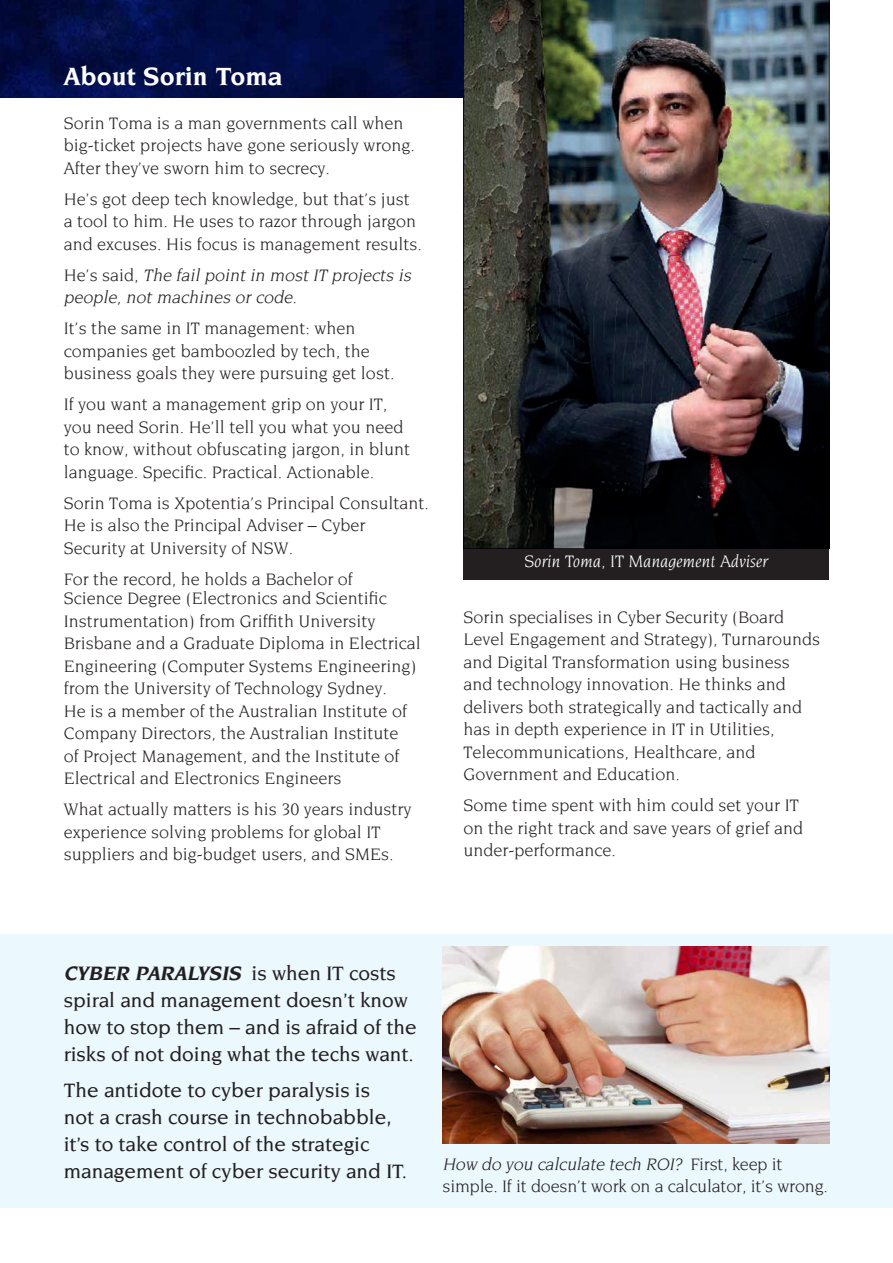
<style>
.page{position:relative;width:893px;height:1263px;background:#fff}
.page>*{position:absolute;margin:0;border:0;box-sizing:border-box;transform-origin:0 0}
.Heading_in_text{font:700 27px "Novarese";color:#fff}
.Intro_para{font:500 21px/27px "Novarese";color:#231f20}
.Body_text{font:18px/22.5px "Novarese";color:#231f20}
.Body_text-2{font:italic 18px/22.5px "Novarese";color:#231f20}
.Body_text-3{font:italic 18px "Novarese";color:#fff}
.s1{font-style:normal}
.s2{font-weight:700;font-style:italic}
.s3{font-style:italic}
</style>
<div class="page">
<div style="left:0;top:934px;width:893px;height:274px;background:#ebf8fd"></div>
<img style="left:442px;top:946px;width:387px;height:198px">
<div style="left:463px;top:549px;width:366px;height:31px;background:#231f20"></div>
<img style="left:0;top:0;width:463px;height:98px">
<img style="left:463px;top:0;width:366px;height:548px">
<p class="Heading_in_text" style="left:64px;top:61px;width:221px">About Sorin Toma</p>
<p class="Body_text" style="left:64px;top:111px;width:353px">Sorin Toma is a man governments call when big-ticket projects have gone seriously wrong.<br>After they’ve sworn him to secrecy.</p>
<p class="Body_text" style="left:64px;top:187px;width:360px">He’s got deep tech knowledge, but that’s just a tool to him. He uses to razor through jargon and excuses. His focus is management results.</p>
<p class="Body_text-2" style="left:64px;top:263px;width:352px"><span class="s1">H e ’ s s a i d ,</span> The fail point in most IT projects is people, not machines or code.</p>
<p class="Body_text" style="left:64px;top:317px;width:332px">It’s the same in IT management: when companies get bamboozled by tech, the business goals they were pursuing get lost.</p>
<p class="Body_text" style="left:64px;top:393px;width:348px">If you want a management grip on your IT, you need Sorin. He’ll tell you what you need to know, without obfuscating jargon, in blunt language. Specific. Practical. Actionable.</p>
<p class="Body_text" style="left:64px;top:491px;width:367px">Sorin Toma is Xpotentia’s Principal Consultant.<br>He is also the Principal Adviser – Cyber<br>Security at University of NSW.</p>
<p class="Body_text" style="left:64px;top:567px;width:291px">For the record, he holds a Bachelor of</p>
<p class="Body_text" style="left:64px;top:587px;width:359px">Science Degree (Electronics and Scientific Instrumentation) from Griffith University Brisbane and a Graduate Diploma in Electrical Engineering (Computer Systems Engineering) from the University of Technology Sydney.<br>He is a member of the Australian Institute of Company Directors, the Australian Institute<br>of Project Management, and the Institute of Electrical and Electronics Engineers</p>
<p class="Body_text" style="left:64px;top:798px;width:349px">What actually matters is his 30 years industry experience solving problems for global IT suppliers and big-budget users, and SMEs.</p>
<p class="Body_text-3" style="left:525px;top:552px;width:245px">Sorin Toma, IT Management Adviser</p>
<p class="Body_text" style="left:463px;top:605px;width:358px">Sorin specialises in Cyber Security (Board Level Engagement and Strategy), Turnarounds and Digital Transformation using business and technology innovation. He thinks and delivers both strategically and tactically and has in depth experience in IT in Utilities, Telecommunications, Healthcare, and Government and Education.</p>
<p class="Body_text" style="left:463px;top:794px;width:341px">Some time spent with him could set your IT on the right track and save years of grief and under-performance.</p>
<p class="Intro_para" style="left:64px;top:960px;width:354px"><span class="s2">CYBER PARALYSIS</span> i s w h e n I T c o s t s spiral and management doesn’t know how to stop them – and is afraid of the risks of not doing what the techs want.</p>
<p class="Intro_para" style="left:64px;top:1076px;width:345px">The antidote to cyber paralysis is<br>not a crash course in technobabble, it’s to take control of the strategic management of cyber security and IT.</p>
<p class="Body_text" style="left:442px;top:1152px;width:387px"><span class="s3">How do you calculate tech ROI?</span> F i r s t , k e e p i t simple. If it doesn’t work on a calculator, it’s wrong.</p>
</div>
